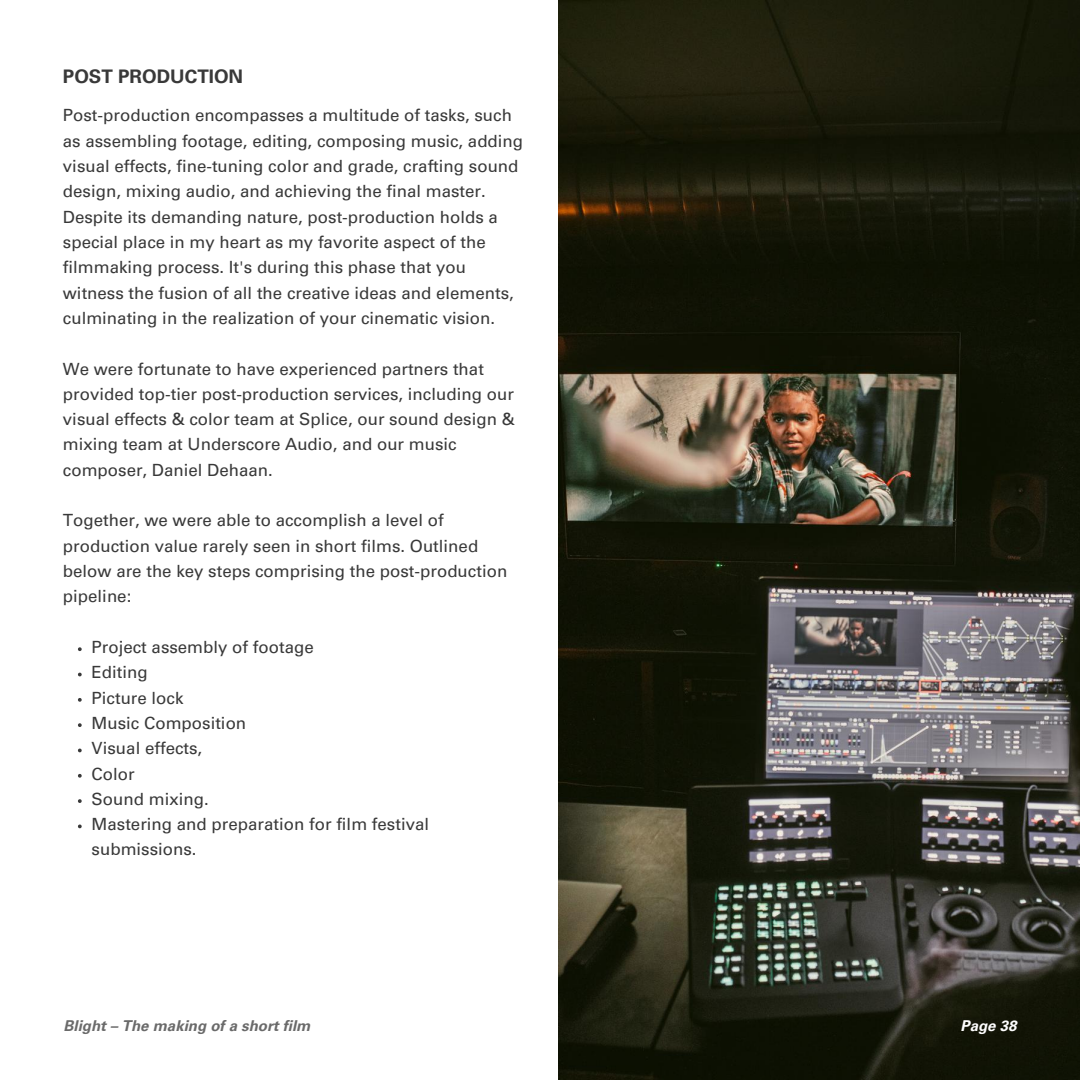
<style>
.page{position:relative;width:1080px;height:1080px;background:#fff}
.page>*{position:absolute;margin:0;border:0;box-sizing:border-box;transform-origin:0 0}
.t1{font:700 18.75px "Univers LT Pro 65";color:#393939}
.t2{font:16.88px/25.2px "Univers LT Pro 55 Roman";color:#393939}
.t3{font:italic 700 15px "Univers LT Pro 65";color:#6a6a6a}
.t4{font:italic 700 15px "Univers LT Pro 65";color:#fefefe}
</style>
<div class="page">
<img style="left:558px;top:0;width:522px;height:1080px">
<svg style="left:78px;top:647px;width:4px;height:4px"></svg>
<svg style="left:78px;top:673px;width:4px;height:3px"></svg>
<svg style="left:78px;top:698px;width:4px;height:4px"></svg>
<svg style="left:78px;top:723px;width:4px;height:4px"></svg>
<svg style="left:78px;top:749px;width:4px;height:3px"></svg>
<svg style="left:78px;top:774px;width:4px;height:4px"></svg>
<svg style="left:78px;top:799px;width:4px;height:4px"></svg>
<svg style="left:78px;top:825px;width:4px;height:3px"></svg>
<p class="t1" style="left:63px;top:70px;width:182px">POST PRODUCTION</p>
<p class="t2" style="left:63px;top:105px;width:462px">Post-production encompasses a multitude of tasks, such as assembling footage, editing, composing music, adding visual effects, fine-tuning color and grade, crafting sound design, mixing audio, and achieving the final master.<br>Despite its demanding nature, post-production holds a special place in my heart as my favorite aspect of the filmmaking process. It's during this phase that you witness the fusion of all the creative ideas and elements, culminating in the realization of your cinematic vision.</p>
<p class="t2" style="left:63px;top:358px;width:453px">We were fortunate to have experienced partners that provided top-tier post-production services, including our visual effects &amp; color team at Splice, our sound design &amp; mixing team at Underscore Audio, and our music composer, Daniel Dehaan.</p>
<p class="t2" style="left:63px;top:510px;width:446px">Together, we were able to accomplish a level of production value rarely seen in short films. Outlined below are the key steps comprising the post-production pipeline:</p>
<p class="t2" style="left:92px;top:637px;width:339px">Project assembly of footage<br>Editing<br>Picture lock<br>Music Composition<br>Visual effects,<br>Color<br>Sound mixing.<br>Mastering and preparation for film festival submissions.</p>
<p class="t3" style="left:64px;top:1021px;width:248px">Blight – The making of a short film</p>
<p class="t4" style="left:961px;top:1021px;width:57px">Page 38</p>
</div>
